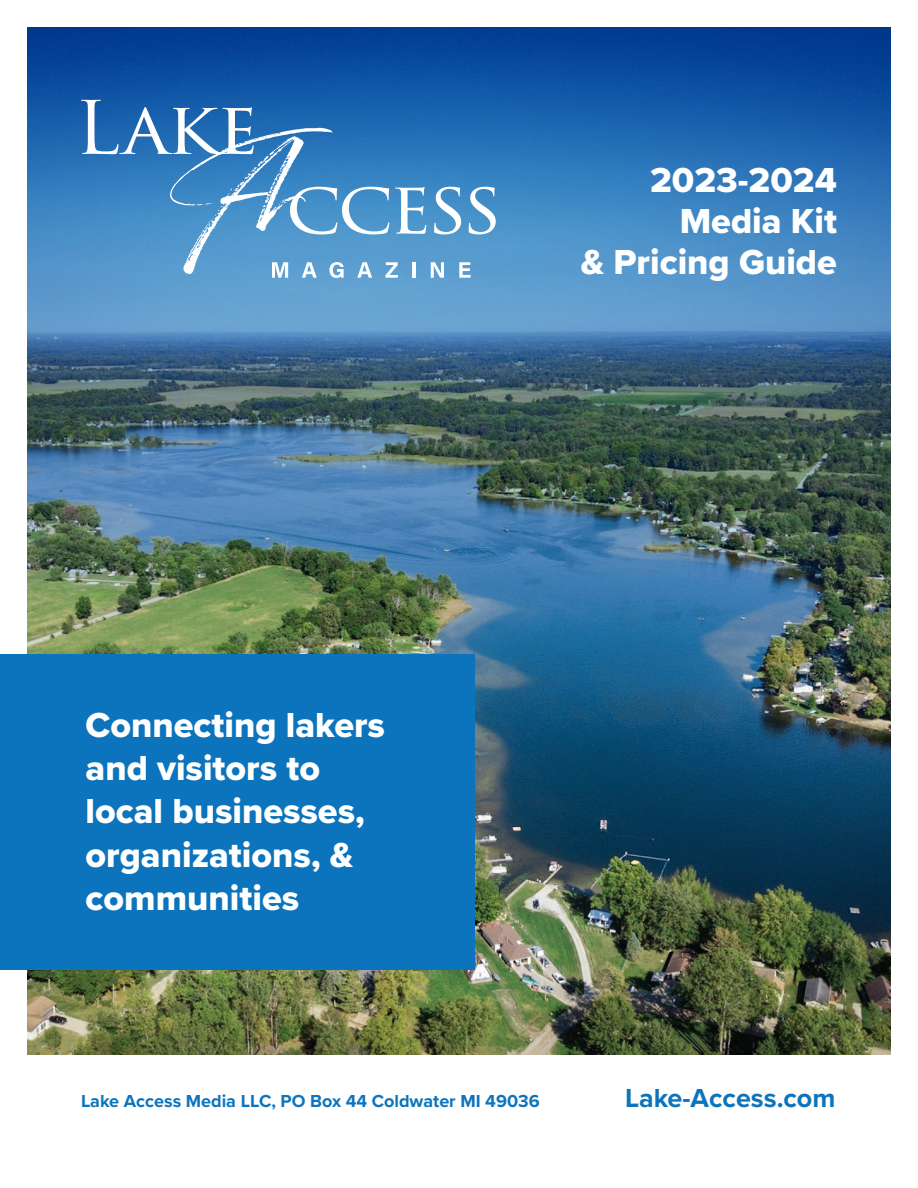
<style>
.page{position:relative;width:918px;height:1188px;background:#fff}
.page>*{position:absolute;margin:0;border:0;box-sizing:border-box;transform-origin:0 0}
.t1{font:36px/43.2px "Proxima Nova Extrabld";color:#fff;text-align:right}
.t2{font:700 27px "Proxima Nova";color:#0c74bc}
.t3{font:700 18px "Proxima Nova";color:#0c74bc}
</style>
<div class="page">
<img style="left:27px;top:675px;width:864px;height:379px">
<img style="left:27px;top:27px;width:864px;height:648px">
<svg style="left:81px;top:100px;width:415px;height:178px"></svg>
<div style="left:0;top:654px;width:475px;height:316px;background:#0c74bc"></div>
<p class="t1" style="left:86px;top:703px;width:301px;text-align:left">Connecting lakers and visitors to local businesses, organizations, &amp; communities</p>
<p class="t1" style="left:581px;top:159px;width:258px;line-height:41px">2023-2024<br>Media Kit<br>&amp; Pricing Guide</p>
<p class="t3" style="left:81px;top:1088px;width:460px">Lake Access Media LLC, PO Box 44 Coldwater MI 49036</p>
<p class="t2" style="left:625px;top:1078px;width:212px">Lake-Access.com</p>
</div>
